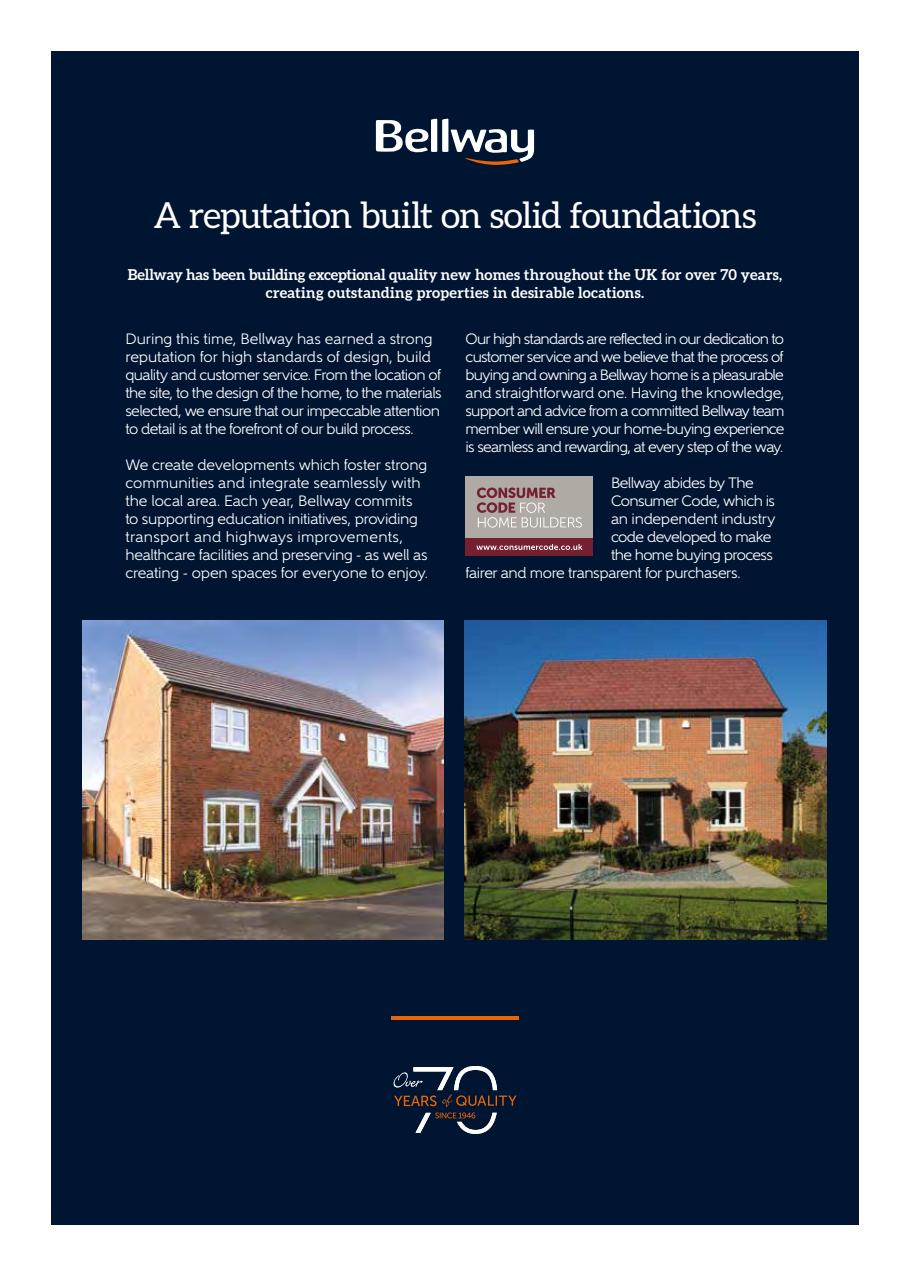
<style>
.page{position:relative;width:910px;height:1276px;background:#fff}
.page>*{position:absolute;margin:0;border:0;box-sizing:border-box;transform-origin:0 0}
.t1{font:36px "Aleo";letter-spacing:-.025em;color:#fff}
.t2{font:18px "Gentleman 500";color:#1d1d1b}
.t3{font:15px/18px "Gentleman 500";letter-spacing:-.025em;color:#fff}
.t4{font:700 15px/18px "Aleo";color:#fff;text-align:center}
</style>
<div class="page">
<div style="left:51px;top:51px;width:808px;height:1174px;background:#001532"></div>
<hr style="left:391px;top:1016px;width:128px;height:3px;background:#ec6608">
<svg style="left:394px;top:1066px;width:122px;height:68px"></svg>
<svg style="left:376px;top:118px;width:158px;height:47px"></svg>
<div style="left:466px;top:538px;width:127px;height:18px;background:#752031"></div>
<svg style="left:476px;top:544px;width:106px;height:6px"></svg>
<div style="left:466px;top:477px;width:127px;height:61px;background:#b0aaa4"></div>
<svg style="left:477px;top:487px;width:105px;height:40px"></svg>
<img style="left:465px;top:621px;width:361px;height:319px">
<img style="left:82px;top:621px;width:362px;height:319px">
<p class="t2" style="left:51px;top:48px;width:6px">‘</p>
<h1 class="t1" style="left:153px;top:195px;width:605px">A reputation built on solid foundations</h1>
<p class="t4" style="left:128px;top:265px;width:656px">Bellway has been building exceptional quality new homes throughout the UK for over 70 years, creating outstanding properties in desirable locations.</p>
<p class="t3" style="left:125px;top:329px;width:318px">During this time, Bellway has earned a strong reputation for high standards of design, build quality and customer service. From the location of the site, to the design of the home, to the materials selected, we ensure that our impeccable attention to detail is at the forefront of our build process.</p>
<p class="t3" style="left:125px;top:455px;width:304px">We create developments which foster strong communities and integrate seamlessly with the local area. Each year, Bellway commits to supporting education initiatives, providing transport and highways improvements, healthcare facilities and preserving - as well as creating - open spaces for everyone to enjoy.</p>
<p class="t3" style="left:466px;top:329px;width:320px;text-align:justify">Our high standards are reflected in our dedication to customer service and we believe that the process of buying and owning a Bellway home is a pleasurable and straightforward one. Having the knowledge, support and advice from a committed Bellway team member will ensure your home-buying experience is seamless and rewarding, at every step of the way.</p>
<p class="t3" style="left:611px;top:473px;width:144px">Bellway abides by The</p>
<p class="t3" style="left:611px;top:491px;width:166px">Consumer Code, which is</p>
<p class="t3" style="left:611px;top:509px;width:166px">an independent industry</p>
<p class="t3" style="left:611px;top:527px;width:162px">code developed to make</p>
<p class="t3" style="left:611px;top:545px;width:163px">the home buying process</p>
<p class="t3" style="left:466px;top:563px;width:276px">fairer and more transparent for purchasers.</p>
</div>
